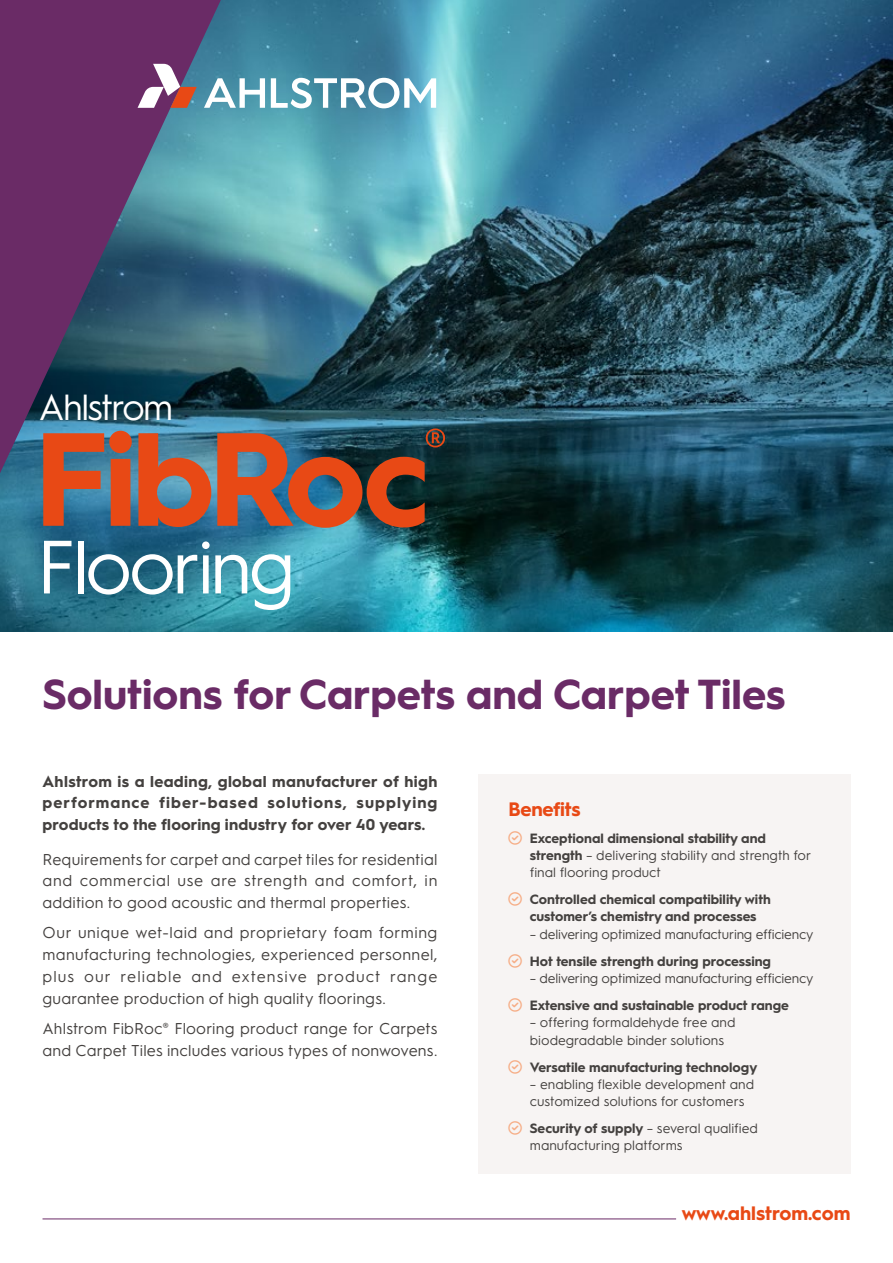
<style>
.page{position:relative;width:893px;height:1263px;background:#fff}
.page>*{position:absolute;margin:0;border:0;box-sizing:border-box;transform-origin:0 0}
.t1{font:700 132.75px "Hurme Geometric Sans 1";letter-spacing:-.04em;color:#e84915}
.t2{font:75.6px "Hurme Geometric Sans 1";letter-spacing:-.05em;color:#fff}
.t3{font:59.7px "Hurme Geometric Sans 1";color:#e84915}
.t4{font:700 42px "Hurme Geometric Sans 1";color:#6a2b66}
.t5{font:36.45px "Hurme Geometric Sans 1";letter-spacing:-.05em;color:#fff}
.t6{font:700 19.5px "Hurme Geometric Sans 1";letter-spacing:-.015em;color:#e84915}
.t7{font:15.75px/21.8px "Hurme Geometric Sans 1";letter-spacing:.01em;color:#44413f;text-align:justify}
.t8{font:700 15.75px/21.8px "Hurme Geometric Sans 1";letter-spacing:.01em;color:#44413f;text-align:justify}
.t9{font:13.5px/17.2px "Hurme Geometric Sans 1";color:#44413f}
.t10{font:700 13.5px/17.2px "Hurme Geometric Sans 1";color:#44413f}
.s1{font-weight:700}
</style>
<div class="page">
<img style="left:0;top:0;width:893px;height:631px">
<div style="left:478px;top:774px;width:372px;height:400px;background:#f7f4f3"></div>
<hr style="left:43px;top:1218px;width:633px;height:1px;background:#6a2b66">
<svg style="left:0;top:0;width:221px;height:473px;background:#4f4b73"></svg>
<svg style="left:138px;top:64px;width:59px;height:44px"></svg>
<svg style="left:204px;top:78px;width:61px;height:30px"></svg>
<svg style="left:271px;top:78px;width:165px;height:30px"></svg>
<h3 class="t5" style="left:39px;top:382px;width:136px">Ahlstrom</h3>
<h1 class="t1" style="left:34px;top:386px;width:397px">FibRoc</h1>
<h3 class="t3" style="left:423px;top:408px;width:26px">®</h3>
<h2 class="t2" style="left:36px;top:514px;width:261px">Flooring</h2>
<h3 class="t4" style="left:43px;top:664px;width:744px">Solutions for Carpets and Carpet Tiles</h3>
<p class="t8" style="left:43px;top:769px;width:396px">Ahlstrom is a leading, global manufacturer of high performance fiber-based solutions, supplying products to the flooring industry for over 40 years.</p>
<p class="t7" style="left:43px;top:847px;width:396px">Requirements for carpet and carpet tiles for residential and commercial use are strength and comfort, in addition to good acoustic and thermal properties.</p>
<p class="t7" style="left:43px;top:921px;width:396px">Our unique wet-laid and proprietary foam forming manufacturing technologies, experienced personnel, plus our reliable and extensive product range guarantee production of high quality floorings.</p>
<p class="t7" style="left:43px;top:1016px;width:396px">Ahlstrom FibRoc® Flooring product range for Carpets and Carpet Tiles includes various types of nonwovens.</p>
<p class="t6" style="left:509px;top:795px;width:73px">Benefits</p>
<p class="t9" style="left:530px;top:828px;width:283px"><span class="s1">Exceptional dimensional stability and strength</span> – delivering stability and strength for final flooring product</p>
<p class="t10" style="left:530px;top:890px;width:243px">Controlled chemical compatibility with customer’s chemistry and processes</p>
<p class="t9" style="left:530px;top:924px;width:285px">– delivering optimized manufacturing efficiency</p>
<p class="t10" style="left:530px;top:951px;width:243px">Hot tensile strength during processing</p>
<p class="t9" style="left:530px;top:969px;width:285px">– delivering optimized manufacturing efficiency</p>
<p class="t10" style="left:530px;top:996px;width:261px">Extensive and sustainable product range</p>
<p class="t9" style="left:530px;top:1013px;width:207px">– offering formaldehyde free and biodegradable binder solutions</p>
<p class="t10" style="left:530px;top:1057px;width:229px">Versatile manufacturing technology</p>
<p class="t9" style="left:530px;top:1074px;width:226px">– enabling flexible development and customized solutions for customers</p>
<p class="t9" style="left:530px;top:1119px;width:230px"><span class="s1">Security of supply</span> – several qualified manufacturing platforms</p>
<p class="t6" style="left:682px;top:1199px;width:170px">www.ahlstrom.com</p>
</div>
